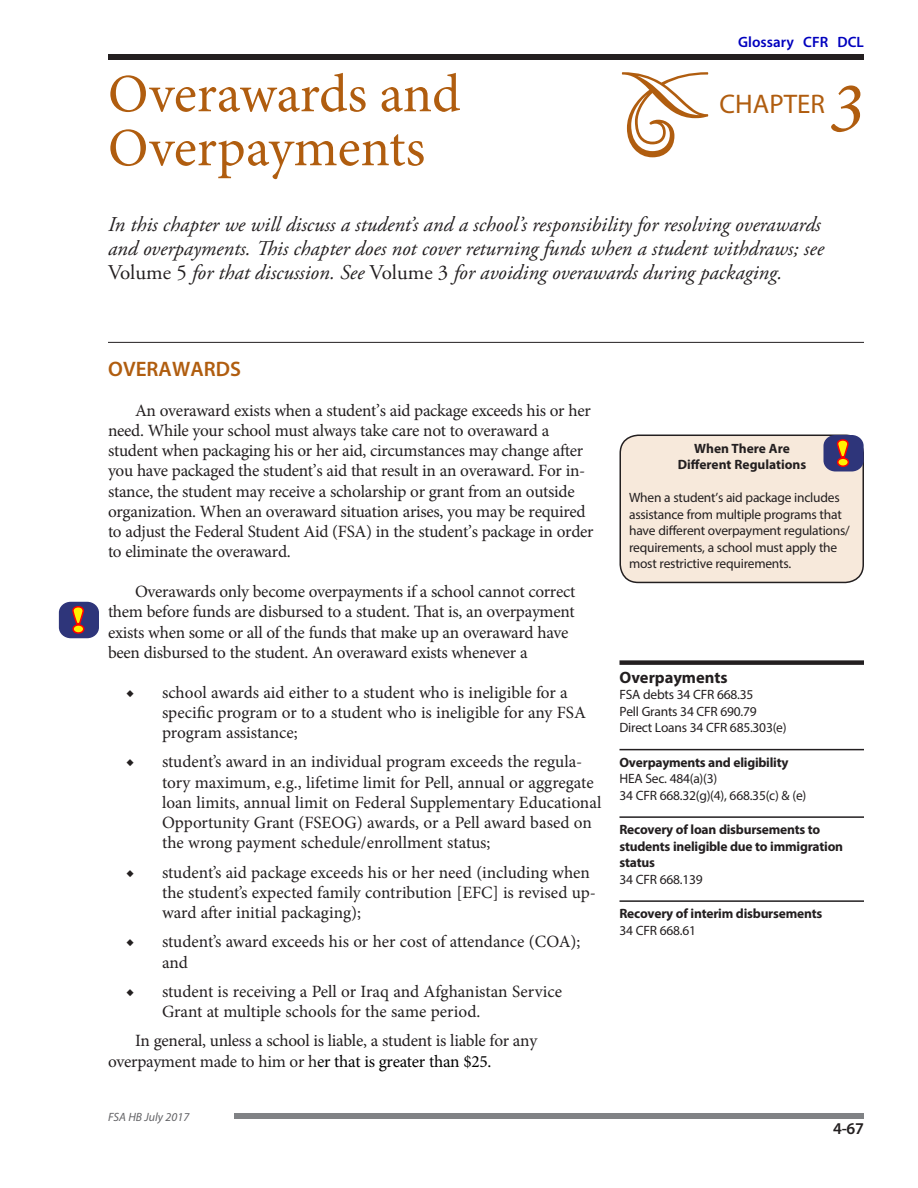
<style>
.page{position:relative;width:918px;height:1188px;background:#fff}
.page>*{position:absolute;margin:0;border:0;box-sizing:border-box;transform-origin:0 0}
.t1{font:italic 72px "Minion Pro";color:#b05d0f}
.t2{font:54px/54px "Minion Pro";color:#b05d0f}
.t3{font:27px "Myriad Pro";color:#b05d0f}
.Introductory_Text__I{font:italic 21px/24px "Adobe Garamond Pro";color:#231f20}
.New_Heading_1__ID{font:600 21px "Myriad Pro";letter-spacing:.005em;color:#b05d0f}
.Body_Text__ID{font:17.25px/20.2px "Minion Pro";letter-spacing:-.015em;color:#231f20}
.Sidebar_Head__ID{font:700 16.5px "Myriad Pro";color:#231f20}
.Body_Text{font:600 16.5px "Myriad Pro";color:#231f20}
.t4{font:600 15px "Myriad Pro";color:#0000be}
.Sidebar_Example_Text{font:13.5px/16.5px "Myriad Pro";letter-spacing:-.015em;color:#231f20}
.Sidebar_Text__ID{font:13.5px "Myriad Pro";letter-spacing:-.015em;color:#231f20}
.Sidebar_Subhead__ID{font:700 13.5px/16.5px "Myriad Pro";letter-spacing:-.015em;color:#231f20}
.Sidebar_Example_Head{font:700 13.5px/16.5px "Myriad Pro";color:#231f20;text-align:center}
.t5{font:italic 12px "Myriad Pro";color:#636366}
.s1{font-style:normal}
.s2{color:#000}
</style>
<div class="page">
<div style="left:234px;top:1113px;width:630px;height:6px;background:#808285"></div>
<div style="left:620px;top:660px;width:244px;height:5px;background:#231f20"></div>
<hr style="left:620px;top:749px;width:244px;height:1px;background:#231f20">
<hr style="left:620px;top:816px;width:244px;height:2px;background:#231f20">
<hr style="left:620px;top:900px;width:244px;height:2px;background:#231f20">
<hr style="left:108px;top:342px;width:756px;height:1px;background:#231f20">
<div style="left:620px;top:435px;width:243px;height:147px;background:#f7e9db;border-radius:18px"></div>
<div style="left:620px;top:435px;width:244px;height:148px;border:2px solid #231f20;border-radius:18px"></div>
<div style="left:823px;top:435px;width:41px;height:36px;background:#2e357a;border-radius:11px"></div>
<svg style="left:836px;top:439px;width:14px;height:28px"></svg>
<div style="left:59px;top:602px;width:40px;height:36px;background:#2e357a;border-radius:11px"></div>
<svg style="left:72px;top:606px;width:13px;height:28px"></svg>
<div style="left:108px;top:54px;width:756px;height:6px;background:#231f20"></div>
<h2 class="t2" style="left:108px;top:67px;width:354px">Overawards and<br>Overpayments</h2>
<p class="t4" style="left:738px;top:33px;width:127px">Glossary CFR DCL</p>
<h3 class="t3" style="left:720px;top:87px;width:107px">CHAPTER</h3>
<h1 class="t1" style="left:829px;top:59px;width:36px">3</h1>
<p class="Introductory_Text__I" style="left:108px;top:213px;width:718px">In this chapter we will discuss a student’s and a school’s responsibility for resolving overawards and overpayments. This chapter does not cover returning funds when a student withdraws; see<br><span class="s1">Volume 5</span> for that discussion. See <span class="s1">Volume 3</span> for avoiding overawards during packaging.</p>
<p class="New_Heading_1__ID" style="left:108px;top:355px;width:134px">OVERAWARDS</p>
<p class="Body_Text__ID" style="left:108px;top:400px;width:487px;text-indent:27px">An overaward exists when a student’s aid package exceeds his or her need. While your school must always take care not to overaward a student when packaging his or her aid, circumstances may change after you have packaged the student’s aid that result in an overaward. For in&shy;stance, the student may receive a scholarship or grant from an outside organization. When an overaward situation arises, you may be required to adjust the Federal Student Aid (FSA) in the student’s package in order to eliminate the overaward.</p>
<p class="Body_Text__ID" style="left:108px;top:581px;width:469px;text-indent:27px">Overawards only become overpayments if a school cannot correct them before funds are disbursed to a student. That is, an overpayment exists when some or all of the funds that make up an overaward have been disbursed to the student. An overaward exists whenever a</p>
<p class="Body_Text__ID" style="left:162px;top:682px;width:426px;text-indent:-36px">◆ school awards aid either to a student who is ineligible for a specific program or to a student who is ineligible for any FSA program assistance;</p>
<p class="Body_Text__ID" style="left:162px;top:752px;width:441px;text-indent:-36px">◆ student’s award in an individual program exceeds the regula&shy;tory maximum, e.g., lifetime limit for Pell, annual or aggregate loan limits, annual limit on Federal Supplementary Educational Opportunity Grant (FSEOG) awards, or a Pell award based on the wrong payment schedule/enrollment status;</p>
<p class="Body_Text__ID" style="left:162px;top:862px;width:435px;text-indent:-36px">◆ student’s aid package exceeds his or her need (including when the student’s expected family contribution [EFC] is revised up&shy;ward after initial packaging);</p>
<p class="Body_Text__ID" style="left:162px;top:932px;width:420px;text-indent:-36px">◆ student’s award exceeds his or her cost of attendance (COA); and</p>
<p class="Body_Text__ID" style="left:162px;top:981px;width:402px;text-indent:-36px">◆ student is receiving a Pell or Iraq and Afghanistan Service<br>Grant at multiple schools for the same period.</p>
<p class="Body_Text__ID" style="left:108px;top:1031px;width:431px;text-indent:27px">In general, unless a school is liable, a student is liable for any overpayment made to him or h<span class="s2">er that is greater than $25.</span></p>
<p class="t5" style="left:108px;top:1109px;width:83px">FSA HB July 2017</p>
<p class="Sidebar_Example_Head" style="left:678px;top:440px;width:130px">When There Are<br>Different Regulations</p>
<p class="Sidebar_Example_Text" style="left:629px;top:489px;width:222px">When a student’s aid package includes assistance from multiple programs that have different overpayment regulations/ requirements, a school must apply the most restrictive requirements.</p>
<p class="Sidebar_Head__ID" style="left:620px;top:667px;width:110px">Overpayments</p>
<p class="Sidebar_Text__ID" style="left:620px;top:687px;width:135px">FSA debts 34 CFR 668.35</p>
<p class="Sidebar_Text__ID" style="left:620px;top:703px;width:139px">Pell Grants 34 CFR 690.79</p>
<p class="Sidebar_Text__ID" style="left:620px;top:720px;width:169px">Direct Loans 34 CFR 685.303(e)</p>
<p class="Sidebar_Subhead__ID" style="left:620px;top:754px;width:171px">Overpayments and eligibility</p>
<p class="Sidebar_Text__ID" style="left:620px;top:771px;width:99px">HEA Sec. 484(a)(3)</p>
<p class="Sidebar_Text__ID" style="left:620px;top:787px;width:188px">34 CFR 668.32(g)(4), 668.35(c) &amp; (e)</p>
<p class="Sidebar_Subhead__ID" style="left:620px;top:821px;width:225px">Recovery of loan disbursements to students ineligible due to immigration status</p>
<p class="Sidebar_Text__ID" style="left:620px;top:871px;width:85px">34 CFR 668.139</p>
<p class="Sidebar_Subhead__ID" style="left:620px;top:905px;width:204px">Recovery of interim disbursements</p>
<p class="Sidebar_Text__ID" style="left:620px;top:922px;width:78px">34 CFR 668.61</p>
<p class="Body_Text" style="left:833px;top:1118px;width:32px">4-67</p>
</div>
